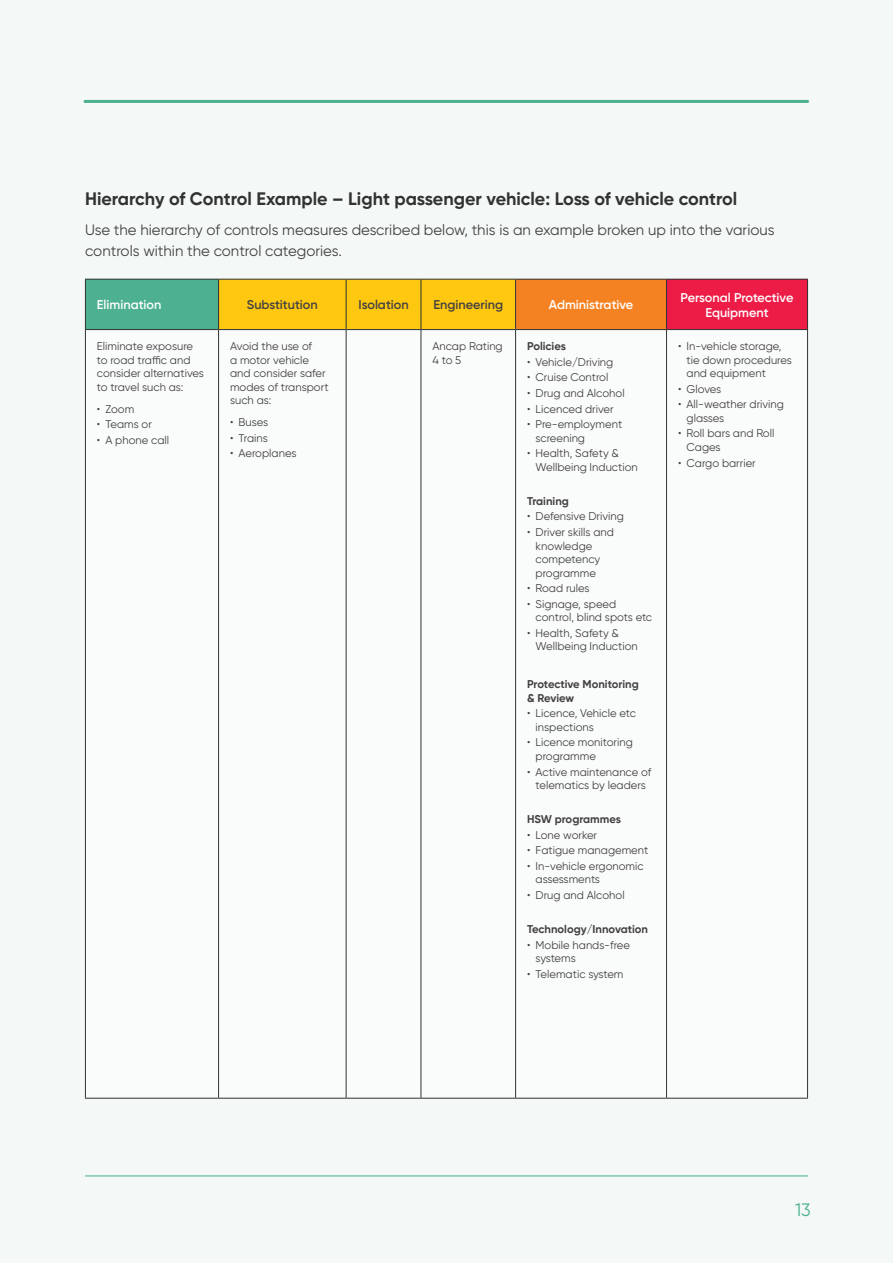
<style>
.page{position:relative;width:893px;height:1263px;background:#f4f9f8}
.page>*{position:absolute;margin:0;border:0;box-sizing:border-box;transform-origin:0 0}
.SUB2{font:700 18px "Gilroy";color:#313232}
.t1{font:18px "Gilroy";color:#4cb091}
.Body{font:15px/21px "Gilroy";color:#434141}
.Body-2{font:600 12.75px/15.8px "Gilroy";color:#fff;text-align:center}
.Body-3{font:600 12.75px "Gilroy";color:#434141}
.Body-4{font:11.25px/13.5px "Gilroy";color:#434141}
.Body-5{font:700 11.25px/13.5px "Gilroy";color:#434141}
</style>
<div class="page">
<hr style="left:85px;top:100px;width:723px;height:3px;background:#4cb091">
<hr style="left:85px;top:1175px;width:723px;height:1px;background:#4cb091">
<div style="left:85px;top:279px;width:134px;height:51px;background:#4cb091"></div>
<div style="left:219px;top:280px;width:296px;height:49px;background:#fec710"></div>
<div style="left:516px;top:279px;width:150px;height:51px;background:#f58222"></div>
<div style="left:666px;top:279px;width:141px;height:51px;background:#ed1c47"></div>
<svg style="left:86px;top:330px;width:721px;height:768px"></svg>
<hr style="left:85px;top:279px;width:134px;height:1px;background:#313232">
<hr style="left:85px;top:280px;width:1px;height:49px;background:#313232">
<hr style="left:219px;top:279px;width:127px;height:1px;background:#313232">
<hr style="left:218px;top:280px;width:1px;height:49px;background:#313232">
<hr style="left:346px;top:279px;width:75px;height:1px;background:#313232">
<hr style="left:346px;top:280px;width:1px;height:49px;background:#313232">
<hr style="left:421px;top:279px;width:95px;height:1px;background:#313232">
<hr style="left:421px;top:280px;width:1px;height:49px;background:#313232">
<hr style="left:516px;top:279px;width:150px;height:1px;background:#313232">
<hr style="left:515px;top:280px;width:1px;height:49px;background:#313232">
<hr style="left:666px;top:279px;width:142px;height:1px;background:#313232">
<hr style="left:666px;top:280px;width:1px;height:49px;background:#313232">
<hr style="left:807px;top:280px;width:1px;height:49px;background:#313232">
<hr style="left:85px;top:329px;width:134px;height:1px;background:#313232">
<hr style="left:85px;top:330px;width:1px;height:768px;background:#313232">
<hr style="left:219px;top:329px;width:127px;height:1px;background:#313232">
<hr style="left:218px;top:330px;width:1px;height:768px;background:#313232">
<hr style="left:346px;top:329px;width:75px;height:1px;background:#313232">
<hr style="left:346px;top:330px;width:1px;height:768px;background:#313232">
<hr style="left:421px;top:329px;width:95px;height:1px;background:#313232">
<hr style="left:421px;top:330px;width:1px;height:768px;background:#313232">
<hr style="left:516px;top:329px;width:150px;height:1px;background:#313232">
<hr style="left:515px;top:330px;width:1px;height:768px;background:#313232">
<hr style="left:666px;top:329px;width:142px;height:1px;background:#313232">
<hr style="left:666px;top:330px;width:1px;height:768px;background:#313232">
<hr style="left:807px;top:330px;width:1px;height:768px;background:#313232">
<hr style="left:85px;top:1098px;width:134px;height:1px;background:#313232">
<hr style="left:219px;top:1098px;width:127px;height:1px;background:#313232">
<hr style="left:346px;top:1098px;width:75px;height:1px;background:#313232">
<hr style="left:421px;top:1098px;width:95px;height:1px;background:#313232">
<hr style="left:516px;top:1098px;width:150px;height:1px;background:#313232">
<hr style="left:666px;top:1098px;width:142px;height:1px;background:#313232">
<p class="SUB2" style="left:85px;top:188px;width:654px">Hierarchy of Control Example – Light passenger vehicle: Loss of vehicle control</p>
<p class="Body" style="left:85px;top:219px;width:691px">Use the hierarchy of controls measures described below, this is an example broken up into the various controls within the control categories.</p>
<p class="Body-2" style="left:97px;top:297px;width:66px">Elimination</p>
<p class="Body-3" style="left:247px;top:297px;width:72px">Substitution</p>
<p class="Body-3" style="left:358px;top:297px;width:52px">Isolation</p>
<p class="Body-3" style="left:433px;top:297px;width:71px">Engineering</p>
<p class="Body-2" style="left:549px;top:297px;width:86px">Administrative</p>
<p class="Body-2" style="left:681px;top:289px;width:114px">Personal Protective<br>Equipment</p>
<p class="Body-4" style="left:97px;top:339px;width:109px">Eliminate exposure to road traffic and consider alternatives to travel such as:</p>
<p class="Body-4" style="left:97px;top:402px;width:39px">• Zoom</p>
<p class="Body-4" style="left:97px;top:417px;width:57px">• Teams or</p>
<p class="Body-4" style="left:97px;top:433px;width:74px">• A phone call</p>
<p class="Body-4" style="left:432px;top:339px;width:72px">Ancap Rating<br>4 to 5</p>
<p class="Body-5" style="left:527px;top:339px;width:40px">Policies</p>
<p class="Body-4" style="left:686px;top:339px;width:107px;text-indent:-9px">• In-vehicle storage, tie down procedures and equipment</p>
<p class="Body-4" style="left:678px;top:382px;width:45px">• Gloves</p>
<p class="Body-4" style="left:686px;top:397px;width:99px;text-indent:-9px">• All-weather driving glasses</p>
<p class="Body-4" style="left:686px;top:427px;width:89px;text-indent:-9px">• Roll bars and Roll<br>Cages</p>
<p class="Body-4" style="left:678px;top:456px;width:79px">• Cargo barrier</p>
<p class="Body-4" style="left:230px;top:339px;width:100px">Avoid the use of<br>a motor vehicle and consider safer modes of transport such as:</p>
<p class="Body-4" style="left:230px;top:415px;width:40px">• Buses</p>
<p class="Body-4" style="left:230px;top:431px;width:39px">• Trains</p>
<p class="Body-4" style="left:230px;top:446px;width:68px">• Aeroplanes</p>
<p class="Body-4" style="left:527px;top:355px;width:88px">• Vehicle/Driving</p>
<p class="Body-4" style="left:527px;top:370px;width:83px">• Cruise Control</p>
<p class="Body-4" style="left:527px;top:386px;width:99px">• Drug and Alcohol</p>
<p class="Body-4" style="left:527px;top:402px;width:88px">• Licenced driver</p>
<p class="Body-4" style="left:536px;top:417px;width:88px;text-indent:-9px">• Pre-employment screening</p>
<p class="Body-4" style="left:536px;top:446px;width:104px;text-indent:-9px">• Health, Safety &amp;<br>Wellbeing Induction</p>
<p class="Body-5" style="left:527px;top:494px;width:43px">Training</p>
<p class="Body-4" style="left:527px;top:510px;width:98px">• Defensive Driving</p>
<p class="Body-4" style="left:536px;top:525px;width:80px;text-indent:-9px">• Driver skills and knowledge competency programme</p>
<p class="Body-4" style="left:527px;top:581px;width:64px">• Road rules</p>
<p class="Body-4" style="left:536px;top:597px;width:118px;text-indent:-9px">• Signage, speed control, blind spots etc</p>
<p class="Body-4" style="left:536px;top:626px;width:104px;text-indent:-9px">• Health, Safety &amp;<br>Wellbeing Induction</p>
<p class="Body-5" style="left:527px;top:677px;width:113px">Protective Monitoring &amp; Review</p>
<p class="Body-4" style="left:536px;top:706px;width:102px;text-indent:-9px">• Licence, Vehicle etc inspections</p>
<p class="Body-4" style="left:536px;top:735px;width:99px;text-indent:-9px">• Licence monitoring programme</p>
<p class="Body-4" style="left:527px;top:765px;width:126px;text-align:center">• Active maintenance of telematics by leaders</p>
<p class="Body-5" style="left:527px;top:812px;width:95px">HSW programmes</p>
<p class="Body-4" style="left:527px;top:828px;width:72px">• Lone worker</p>
<p class="Body-4" style="left:527px;top:843px;width:123px">• Fatigue management</p>
<p class="Body-4" style="left:536px;top:859px;width:110px;text-indent:-9px">• In-vehicle ergonomic assessments</p>
<p class="Body-4" style="left:527px;top:888px;width:99px">• Drug and Alcohol</p>
<p class="Body-5" style="left:527px;top:922px;width:122px">Technology/Innovation</p>
<p class="Body-4" style="left:536px;top:938px;width:96px;text-indent:-9px">• Mobile hands-free systems</p>
<p class="Body-4" style="left:527px;top:967px;width:98px">• Telematic system</p>
<h1 class="t1" style="left:795px;top:1199px;width:17px">13</h1>
</div>
